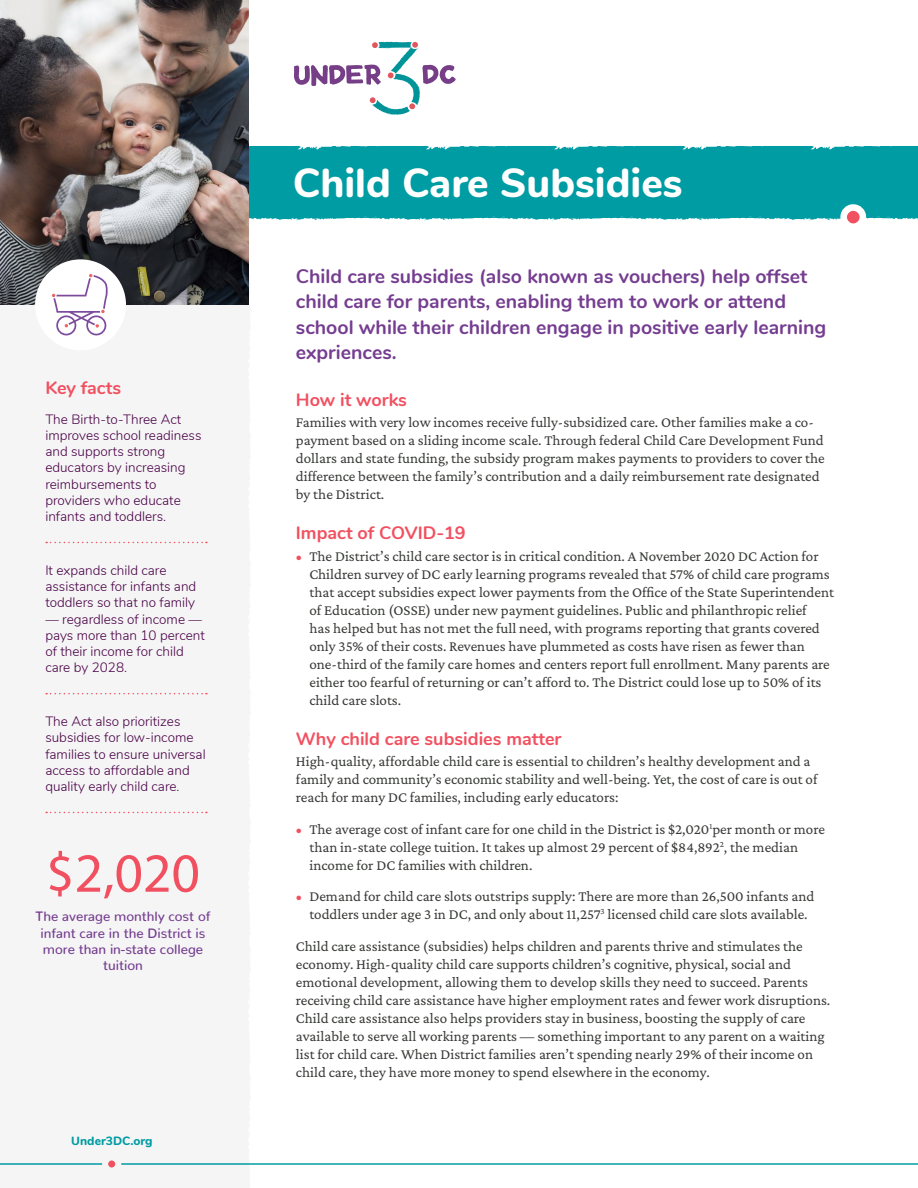
<style>
.page{position:relative;width:918px;height:1188px;background:#fff}
.page>*{position:absolute;margin:0;border:0;box-sizing:border-box;transform-origin:0 0}
.t1{font:55.5px "Myriad Pro";color:#f15060}
.t2{font:800 40.5px "Nunito";color:#fff}
.t3{font:700 19.5px/25.5px "Nunito";color:#753d90}
.t4{font:700 18px "Nunito";color:#f15060}
.t5{font:200 15px/18px "Crimson Pro";color:#373a36}
.t6{font:300 13.5px/16.2px "Nunito";color:#490046}
.t7{font:500 13.5px/16.2px "Nunito";color:#753d90;text-align:center}
.t8{font:800 12px "Nunito";color:#009ca3}
.s1{color:#f15060}
</style>
<div class="page">
<div style="left:249px;top:156px;width:669px;height:52px;background:#009ca3"></div>
<div style="left:0;top:282px;width:242px;height:906px;background:#f5f5f5"></div>
<svg style="left:249px;top:142px;width:669px;height:14px"></svg>
<svg style="left:249px;top:204px;width:669px;height:16px"></svg>
<svg style="left:294px;top:42px;width:162px;height:73px"></svg>
<hr style="left:0;top:1163px;width:918px;height:2px;background:#009ca3">
<div style="left:105px;top:1157px;width:13px;height:14px;background:#f15060;border-radius:50%"></div>
<div style="left:102px;top:1154px;width:19px;height:20px;border:6px solid #f5f5f5;border-radius:50%"></div>
<div style="left:844px;top:208px;width:19px;height:19px;background:#f15060;border-radius:50%"></div>
<div style="left:840px;top:204px;width:26px;height:26px;border:7px solid #fff;border-radius:50%"></div>
<img style="left:0;top:0;width:249px;height:305px">
<svg style="left:46px;top:542px;width:161px;height:1px"></svg>
<svg style="left:46px;top:693px;width:161px;height:1px"></svg>
<svg style="left:46px;top:812px;width:161px;height:1px"></svg>
<div style="left:35px;top:259px;width:91px;height:91px;background:#fff;border-radius:50%"></div>
<svg style="left:52px;top:274px;width:56px;height:61px"></svg>
<p class="t4" style="left:45px;top:375px;width:77px">Key facts</p>
<p class="t6" style="left:45px;top:410px;width:158px">The Birth-to-Three Act improves school readiness and supports strong educators by increasing reimbursements to providers who educate infants and toddlers.</p>
<p class="t6" style="left:45px;top:561px;width:153px">It expands child care assistance for infants and toddlers so that no family</p>
<p class="t6" style="left:45px;top:610px;width:161px">— regardless of income — pays more than 10 percent of their income for child care by 2028.</p>
<p class="t6" style="left:45px;top:713px;width:162px">The Act also prioritizes subsidies for low-income families to ensure universal access to affordable and quality early child care.</p>
<h1 class="t1" style="left:46px;top:839px;width:155px">$2,020</h1>
<p class="t7" style="left:36px;top:907px;width:176px">The average monthly cost of infant care in the District is more than in-state college tuition</p>
<p class="t8" style="left:71px;top:1132px;width:83px">Under3DC.org</p>
<h2 class="t2" style="left:293px;top:153px;width:391px">Child Care Subsidies</h2>
<h3 class="t3" style="left:296px;top:262px;width:532px">Child care subsidies (also known as vouchers) help offset child care for parents, enabling them to work or attend school while their children engage in positive early learning expriences.</h3>
<p class="t4" style="left:296px;top:386px;width:113px">How it works</p>
<p class="t5" style="left:296px;top:413px;width:530px">Families with very low incomes receive fully-subsidized care. Other families make a co&shy;payment based on a sliding income scale. Through federal Child Care Development Fund dollars and state funding, the subsidy program makes payments to providers to cover the difference between the family’s contribution and a daily reimbursement rate designated by the District.</p>
<p class="t4" style="left:296px;top:520px;width:171px">Impact of COVID-19</p>
<p class="t5" style="left:309px;top:547px;width:526px;text-indent:-14px"><span class="s1">•</span> The District’s child care sector is in critical condition. A November 2020 DC Action for Children survey of DC early learning programs revealed that 57% of child care programs that accept subsidies expect lower payments from the Office of the State Superintendent of Education (OSSE) under new payment guidelines. Public and philanthropic relief<br>has helped but has not met the full need, with programs reporting that grants covered only 35% of their costs. Revenues have plummeted as costs have risen as fewer than one-third of the family care homes and centers report full enrollment. Many parents are either too fearful of returning or can’t afford to. The District could lose up to 50% of its child care slots.</p>
<p class="t4" style="left:296px;top:725px;width:267px">Why child care subsidies matter</p>
<p class="t5" style="left:296px;top:752px;width:523px">High-quality, affordable child care is essential to children’s healthy development and a family and community’s economic stability and well-being. Yet, the cost of care is out of reach for many DC families, including early educators:</p>
<p class="t5" style="left:309px;top:820px;width:517px;text-indent:-13px"><span class="s1">•</span> The average cost of infant care for one child in the District is $2,020<sup>1</sup>per month or more than in-state college tuition. It takes up almost 29 percent of $84,892<sup>2</sup>, the median income for DC families with children.</p>
<p class="t5" style="left:296px;top:887px;width:520px;text-align:center"><span class="s1">•</span> Demand for child care slots outstrips supply: There are more than 26,500 infants and toddlers under age 3 in DC, and only about 11,257<sup>3</sup> licensed child care slots available.</p>
<p class="t5" style="left:296px;top:937px;width:536px">Child care assistance (subsidies) helps children and parents thrive and stimulates the economy. High-quality child care supports children’s cognitive, physical, social and emotional development, allowing them to develop skills they need to succeed. Parents receiving child care assistance have higher employment rates and fewer work disruptions.<br>Child care assistance also helps providers stay in business, boosting the supply of care available to serve all working parents — something important to any parent on a waiting list for child care. When District families aren’t spending nearly 29% of their income on child care, they have more money to spend elsewhere in the economy.</p>
</div>
